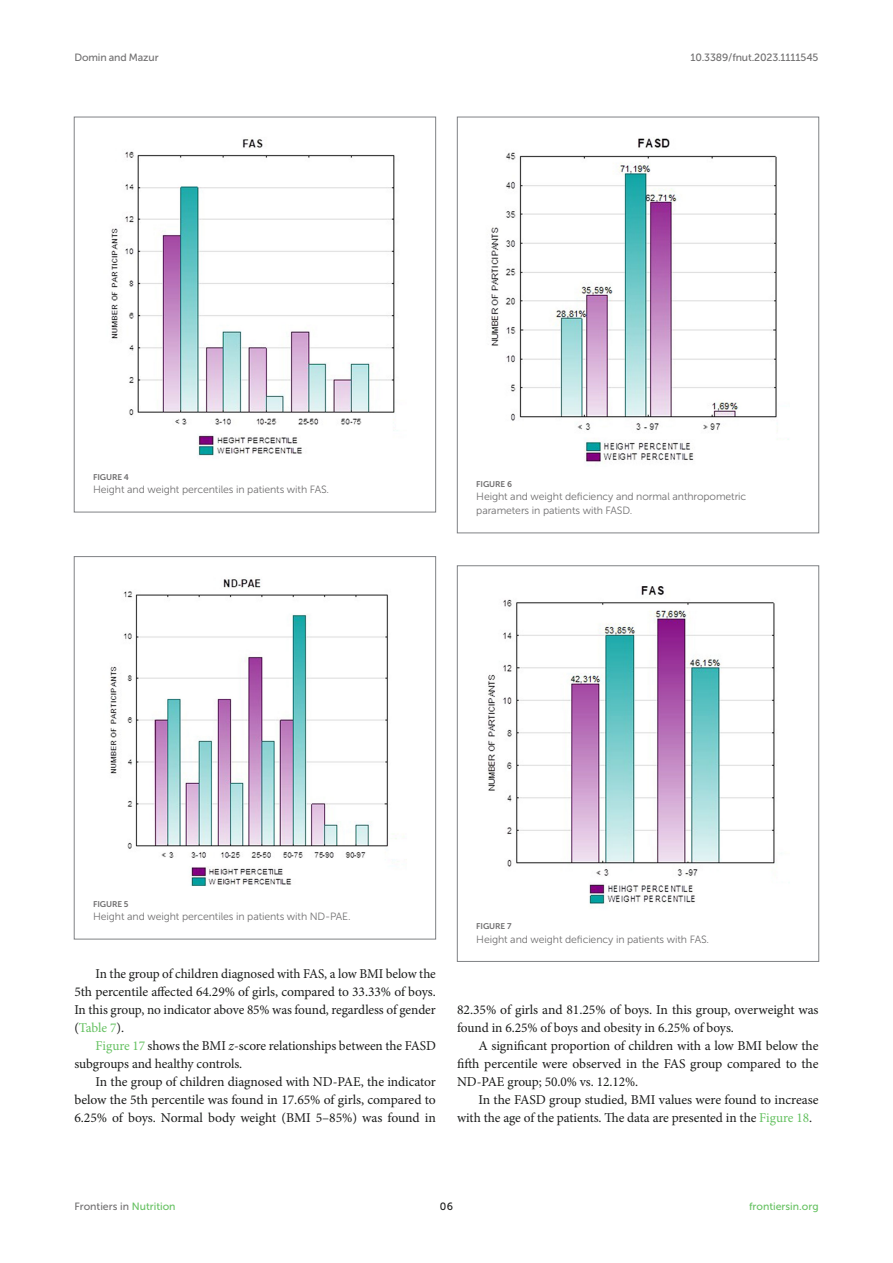
<style>
.page{position:relative;width:893px;height:1263px;background:#fff}
.page>*{position:absolute;margin:0;border:0;box-sizing:border-box;transform-origin:0 0}
.TEXT{font:13.5px/18px "Minion Pro";letter-spacing:-.01em;color:#1b1c1b;text-align:justify}
.FIG_LEG{font:10.5px/13.5px "Museo Sans 300";letter-spacing:-.01em;color:#706f70}
.t1{font:10.5px "Museo Sans 500";letter-spacing:-.015em;color:#706f70}
.t2{font:10.5px "Museo Sans 500";color:#65c161}
.t3{font:10.5px "Museo Sans 500";color:#1b1c1b}
.FIG_HD{font:8.25px "Museo Sans 700";letter-spacing:-.01em;color:#706f70}
.s1{color:#65c161}
.s2{font-style:italic}
</style>
<div class="page">
<img style="left:110px;top:579px;width:297px;height:307px">
<div style="left:74px;top:556px;width:362px;height:383px;border:1px solid #808285"></div>
<img style="left:111px;top:139px;width:287px;height:317px">
<div style="left:74px;top:117px;width:362px;height:395px;border:1px solid #808285"></div>
<img style="left:488px;top:586px;width:287px;height:318px">
<div style="left:457px;top:565px;width:362px;height:397px;border:1px solid #808285"></div>
<img style="left:491px;top:138px;width:298px;height:328px">
<div style="left:457px;top:117px;width:362px;height:416px;border:1px solid #808285"></div>
<p class="t1" style="left:74px;top:51px;width:86px">Domin and Mazur</p>
<p class="t1" style="left:690px;top:51px;width:130px">10.3389/fnut.2023.1111545</p>
<p class="FIG_HD" style="left:93px;top:472px;width:37px">FIGURE 4</p>
<p class="FIG_LEG" style="left:93px;top:483px;width:238px">Height and weight percentiles in patients with FAS.</p>
<p class="FIG_HD" style="left:476px;top:479px;width:37px">FIGURE 6</p>
<p class="FIG_LEG" style="left:476px;top:490px;width:272px">Height and weight deficiency and normal anthropometric parameters in patients with FASD.</p>
<p class="FIG_HD" style="left:93px;top:899px;width:37px">FIGURE 5</p>
<p class="FIG_LEG" style="left:93px;top:910px;width:259px">Height and weight percentiles in patients with ND-PAE.</p>
<p class="TEXT" style="left:74px;top:965px;width:363px;text-indent:21px">In the group of children diagnosed with FAS, a low BMI below the 5th percentile affected 64.29% of girls, compared to 33.33% of boys.<br>In this group, no indicator above 85% was found, regardless of gender (<span class="s1">Table 7</span>).</p>
<p class="TEXT" style="left:74px;top:1037px;width:363px;text-indent:21px"><span class="s1">Figure 17</span> shows the BMI <span class="s2">z</span>-score relationships between the FASD subgroups and healthy controls.</p>
<p class="TEXT" style="left:74px;top:1073px;width:363px;text-indent:21px">In the group of children diagnosed with ND-PAE, the indicator below the 5th percentile was found in 17.65% of girls, compared to 6.25% of boys. Normal body weight (BMI 5–85%) was found in</p>
<p class="FIG_HD" style="left:476px;top:921px;width:37px">FIGURE 7</p>
<p class="FIG_LEG" style="left:476px;top:932px;width:234px">Height and weight deficiency in patients with FAS.</p>
<p class="TEXT" style="left:457px;top:1001px;width:363px">82.35% of girls and 81.25% of boys. In this group, overweight was found in 6.25% of boys and obesity in 6.25% of boys.</p>
<p class="TEXT" style="left:457px;top:1037px;width:363px;text-indent:21px">A significant proportion of children with a low BMI below the fifth percentile were observed in the FAS group compared to the ND-PAE group; 50.0% vs. 12.12%.</p>
<p class="TEXT" style="left:457px;top:1091px;width:363px;text-indent:21px">In the FASD group studied, BMI values were found to increase with the age of the patients. The data are presented in the <span class="s1">Figure 18</span>.</p>
<p class="t1" style="left:74px;top:1200px;width:103px">Frontiers in <span class="s1">Nutrition</span></p>
<p class="t3" style="left:440px;top:1200px;width:15px">06</p>
<p class="t2" style="left:749px;top:1200px;width:71px">frontiersin.org</p>
</div>
